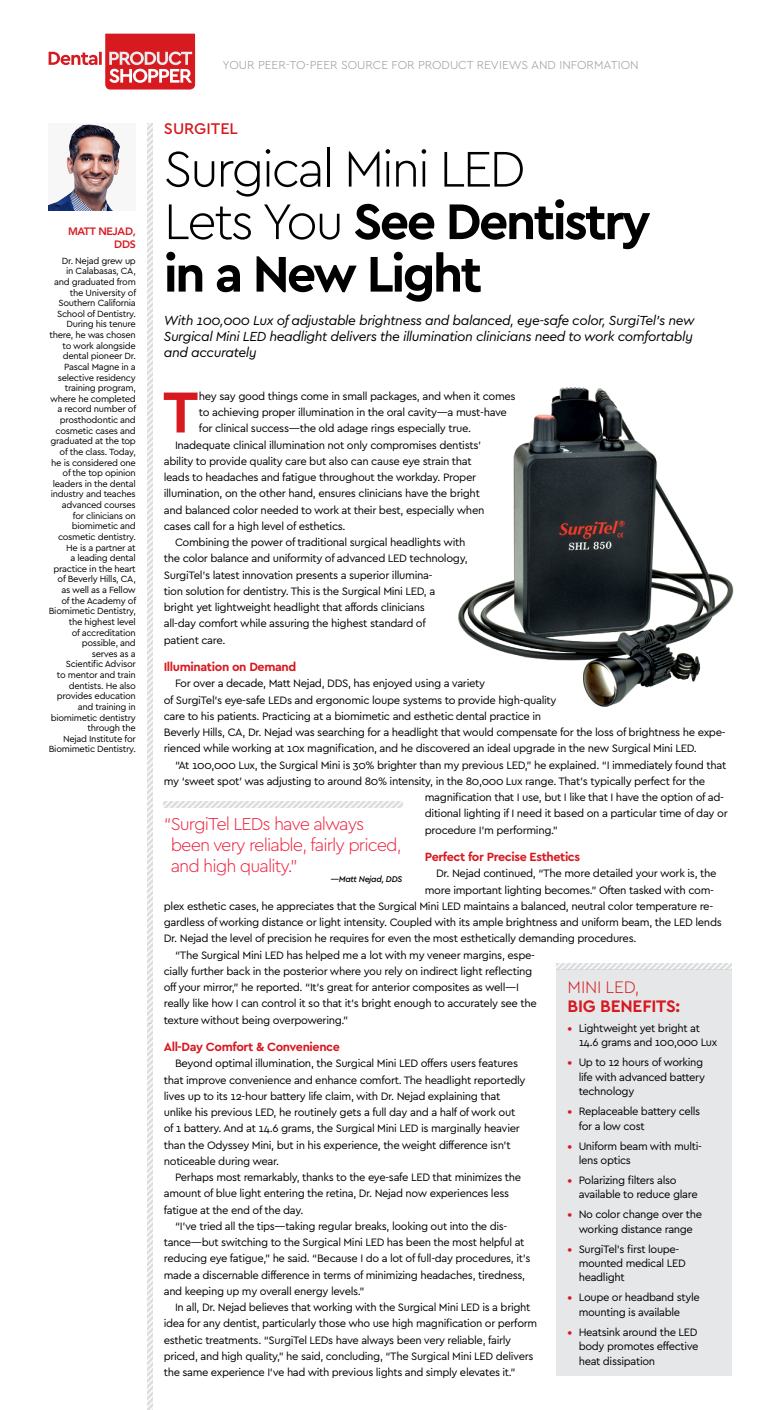
<style>
.page{position:relative;width:765px;height:1410px;background:#fff}
.page>*{position:absolute;margin:0;border:0;box-sizing:border-box;transform-origin:0 0}
.t1{font:700 60.5px "Cera";color:#d71920}
.t2{font:700 52.5px/52.5px "Cera";letter-spacing:-.05em;color:#000}
.t3{font:300 18.12px/21.2px "Cera";letter-spacing:-.05em;color:#ee243f}
.t4{font:700 17.5px "Cera";letter-spacing:-.01em;color:#d71920}
.t5{font:300 17.5px "Cera";letter-spacing:-.01em;color:#d71920}
.t6{font:500 16.25px "Cera";color:#d71920}
.t7{font:italic 13.75px/16.2px "Cera";letter-spacing:-.03em;color:#000}
.t8{font:700 12.5px "Cera";letter-spacing:-.03em;color:#d71920}
.t9{font:300 12.12px "Cera";color:#939598}
.t10{font:11.25px/16.2px "Cera";letter-spacing:-.03em;color:#000}
.t11{font:800 10.62px/12.5px "Avenir LT Std";letter-spacing:-.03em;color:#d71920;text-align:right}
.t12{font:9.38px/10.6px "Cera";letter-spacing:-.03em;color:#000;text-align:right}
.t13{font:italic 500 8.75px "Cera";letter-spacing:-.03em;color:#000}
.s1{font-weight:300}
.s2{font-weight:700;color:#d71920}
</style>
<div class="page">
<svg style="left:147px;top:123px;width:6px;height:1287px"></svg>
<img style="left:49px;top:124px;width:72px;height:87px">
<svg style="left:49px;top:34px;width:146px;height:56px"></svg>
<img style="left:458px;top:387px;width:276px;height:320px">
<svg style="left:164px;top:802px;width:238px;height:6px"></svg>
<div style="left:556px;top:969px;width:175px;height:407px;background:#e6e7e8"></div>
<svg style="left:556px;top:964px;width:176px;height:5px"></svg>
<p class="t11" style="left:68px;top:225px;width:69px">MATT NEJAD,<br>DDS</p>
<p class="t12" style="left:49px;top:255px;width:89px">Dr. Nejad grew up<br>in Calabasas, CA, and graduated from the University of<br>Southern California<br>School of Dentistry.<br>During his tenure there, he was chosen to work alongside dental pioneer Dr.<br>Pascal Magne in a selective residency training program, where he completed a record number of prosthodontic and cosmetic cases and graduated at the top of the class. Today, he is considered one of the top opinion leaders in the dental industry and teaches advanced courses for clinicians on biomimetic and cosmetic dentistry.<br>He is a partner at<br>a leading dental practice in the heart of Beverly Hills, CA, as well as a Fellow<br>of the Academy of<br>Biomimetic Dentistry, the highest level<br>of accreditation possible, and<br>serves as a<br>Scientific Advisor<br>to mentor and train dentists. He also provides education and training in biomimetic dentistry through the<br>Nejad Institute for<br>Biomimetic Dentistry.</p>
<p class="t9" style="left:222px;top:57px;width:418px">YOUR PEER-TO-PEER SOURCE FOR PRODUCT REVIEWS AND INFORMATION</p>
<h3 class="t6" style="left:164px;top:118px;width:76px">SURGITEL</h3>
<h2 class="t2" style="left:164px;top:141px;width:489px"><span class="s1">Surgical Mini LED<br>Lets You</span> See Dentistry in a New Light</h2>
<p class="t7" style="left:164px;top:311px;width:532px">With 100,000 Lux of adjustable brightness and balanced, eye-safe color, SurgiTel’s new<br>Surgical Mini LED headlight delivers the illumination clinicians need to work comfortably and accurately</p>
<h1 class="t1" style="left:163px;top:372px;width:37px">T</h1>
<p class="t10" style="left:199px;top:388px;width:318px">hey say good things come in small packages, and when it comes</p>
<p class="t10" style="left:199px;top:404px;width:310px">to achieving proper illumination in the oral cavity—a must-have</p>
<p class="t10" style="left:199px;top:420px;width:274px">for clinical success—the old adage rings especially true.</p>
<p class="t10" style="left:175px;top:436px;width:308px">Inadequate clinical illumination not only compromises dentists’</p>
<p class="t10" style="left:164px;top:453px;width:310px">ability to provide quality care but also can cause eye strain that</p>
<p class="t10" style="left:164px;top:469px;width:314px">leads to headaches and fatigue throughout the workday. Proper</p>
<p class="t10" style="left:164px;top:485px;width:318px">illumination, on the other hand, ensures clinicians have the bright</p>
<p class="t10" style="left:164px;top:501px;width:322px">and balanced color needed to work at their best, especially when</p>
<p class="t10" style="left:164px;top:518px;width:183px">cases call for a high level of esthetics.</p>
<p class="t10" style="left:175px;top:534px;width:292px">Combining the power of traditional surgical headlights with</p>
<p class="t10" style="left:164px;top:550px;width:305px">the color balance and uniformity of advanced LED technology,</p>
<p class="t10" style="left:164px;top:566px;width:270px">SurgiTel’s latest innovation presents a superior illumina-</p>
<p class="t10" style="left:164px;top:583px;width:273px">tion solution for dentistry. This is the Surgical Mini LED, a</p>
<p class="t10" style="left:164px;top:599px;width:263px">bright yet lightweight headlight that affords clinicians</p>
<p class="t10" style="left:164px;top:615px;width:264px">all-day comfort while assuring the highest standard of</p>
<p class="t10" style="left:164px;top:631px;width:63px">patient care.</p>
<p class="t8" style="left:164px;top:659px;width:134px">Illumination on Demand</p>
<p class="t10" style="left:164px;top:675px;width:563px;text-indent:11px">For over a decade, Matt Nejad, DDS, has enjoyed using a variety<br>of SurgiTel’s eye-safe LEDs and ergonomic loupe systems to provide high-quality<br>care to his patients. Practicing at a biomimetic and esthetic dental practice in<br>Beverly Hills, CA, Dr. Nejad was searching for a headlight that would compensate for the loss of brightness he expe&shy;rienced while working at 10x magnification, and he discovered an ideal upgrade in the new Surgical Mini LED.</p>
<p class="t10" style="left:175px;top:756px;width:553px">“At 100,000 Lux, the Surgical Mini is 30% brighter than my previous LED,” he explained. “I immediately found that</p>
<p class="t10" style="left:164px;top:773px;width:543px">my ‘sweet spot’ was adjusting to around 80% intensity, in the 80,000 Lux range. That’s typically perfect for the</p>
<p class="t10" style="left:425px;top:789px;width:301px">magnification that I use, but I like that I have the option of ad-</p>
<p class="t10" style="left:425px;top:805px;width:304px">ditional lighting if I need it based on a particular time of day or</p>
<p class="t10" style="left:425px;top:821px;width:135px">procedure I’m performing.”</p>
<p class="t8" style="left:425px;top:849px;width:157px">Perfect for Precise Esthetics</p>
<p class="t10" style="left:436px;top:865px;width:282px">Dr. Nejad continued, “The more detailed your work is, the</p>
<p class="t10" style="left:425px;top:881px;width:291px">more important lighting becomes.” Often tasked with com-</p>
<p class="t10" style="left:164px;top:898px;width:551px">plex esthetic cases, he appreciates that the Surgical Mini LED maintains a balanced, neutral color temperature re-</p>
<p class="t10" style="left:164px;top:914px;width:560px">gardless of working distance or light intensity. Coupled with its ample brightness and uniform beam, the LED lends</p>
<p class="t10" style="left:164px;top:930px;width:474px">Dr. Nejad the level of precision he requires for even the most esthetically demanding procedures.</p>
<p class="t10" style="left:175px;top:946px;width:362px">“The Surgical Mini LED has helped me a lot with my veneer margins, espe-</p>
<p class="t10" style="left:164px;top:963px;width:370px">cially further back in the posterior where you rely on indirect light reflecting</p>
<p class="t10" style="left:164px;top:979px;width:357px">off your mirror,” he reported. “It’s great for anterior composites as well—I</p>
<p class="t10" style="left:164px;top:995px;width:375px">really like how I can control it so that it’s bright enough to accurately see the</p>
<p class="t10" style="left:164px;top:1011px;width:186px">texture without being overpowering.”</p>
<p class="t8" style="left:164px;top:1039px;width:178px">All-Day Comfort &amp; Convenience</p>
<p class="t10" style="left:164px;top:1055px;width:363px;text-indent:11px">Beyond optimal illumination, the Surgical Mini LED offers users features that improve convenience and enhance comfort. The headlight reportedly lives up to its 12-hour battery life claim, with Dr. Nejad explaining that unlike his previous LED, he routinely gets a full day and a half of work out of 1 battery. And at 14.6 grams, the Surgical Mini LED is marginally heavier than the Odyssey Mini, but in his experience, the weight difference isn’t noticeable during wear.</p>
<p class="t10" style="left:164px;top:1169px;width:359px;text-indent:11px">Perhaps most remarkably, thanks to the eye-safe LED that minimizes the amount of blue light entering the retina, Dr. Nejad now experiences less fatigue at the end of the day.</p>
<p class="t10" style="left:164px;top:1218px;width:368px;text-indent:11px">“I’ve tried all the tips—taking regular breaks, looking out into the dis&shy;tance—but switching to the Surgical Mini LED has been the most helpful at reducing eye fatigue,” he said. “Because I do a lot of full-day procedures, it’s made a discernable difference in terms of minimizing headaches, tiredness, and keeping up my overall energy levels.”</p>
<p class="t10" style="left:164px;top:1299px;width:375px;text-indent:11px">In all, Dr. Nejad believes that working with the Surgical Mini LED is a bright idea for any dentist, particularly those who use high magnification or perform esthetic treatments. “SurgiTel LEDs have always been very reliable, fairly priced, and high quality,” he said, concluding, “The Surgical Mini LED delivers the same experience I’ve had with previous lights and simply elevates it.”</p>
<h3 class="t3" style="left:171px;top:813px;width:232px;text-indent:-7px">“SurgiTel LEDs have always been very reliable, fairly priced, and high quality.”</h3>
<p class="t13" style="left:330px;top:874px;width:73px">—Matt Nejad, DDS</p>
<h3 class="t5" style="left:568px;top:976px;width:73px">MINI LED,</h3>
<h3 class="t4" style="left:568px;top:994px;width:114px">BIG BENEFITS:</h3>
<p class="t10" style="left:579px;top:1021px;width:140px;line-height:14.4px;text-indent:-11px"><span class="s2">•</span> Lightweight yet bright at<br>14.6 grams and 100,000 Lux</p>
<p class="t10" style="left:579px;top:1055px;width:128px;line-height:14.4px;text-indent:-11px"><span class="s2">•</span> Up to 12 hours of working life with advanced battery technology</p>
<p class="t10" style="left:579px;top:1104px;width:123px;line-height:14.4px;text-indent:-11px"><span class="s2">•</span> Replaceable battery cells for a low cost</p>
<p class="t10" style="left:579px;top:1138px;width:125px;line-height:14.4px;text-indent:-11px"><span class="s2">•</span> Uniform beam with multi&shy;lens optics</p>
<p class="t10" style="left:579px;top:1172px;width:121px;line-height:14.4px;text-indent:-11px"><span class="s2">•</span> Polarizing filters also available to reduce glare</p>
<p class="t10" style="left:567px;top:1207px;width:136px;line-height:14.4px;text-align:center"><span class="s2">•</span> No color change over the working distance range</p>
<p class="t10" style="left:579px;top:1241px;width:109px;line-height:14.4px;text-indent:-11px"><span class="s2">•</span> SurgiTel’s first loupe&shy;mounted medical LED headlight</p>
<p class="t10" style="left:579px;top:1290px;width:123px;line-height:14.4px;text-indent:-11px"><span class="s2">•</span> Loupe or headband style mounting is available</p>
<p class="t10" style="left:579px;top:1324px;width:121px;line-height:14.4px;text-align:justify;text-indent:-11px"><span class="s2">•</span> Heatsink around the LED body promotes effective heat dissipation</p>
</div>
